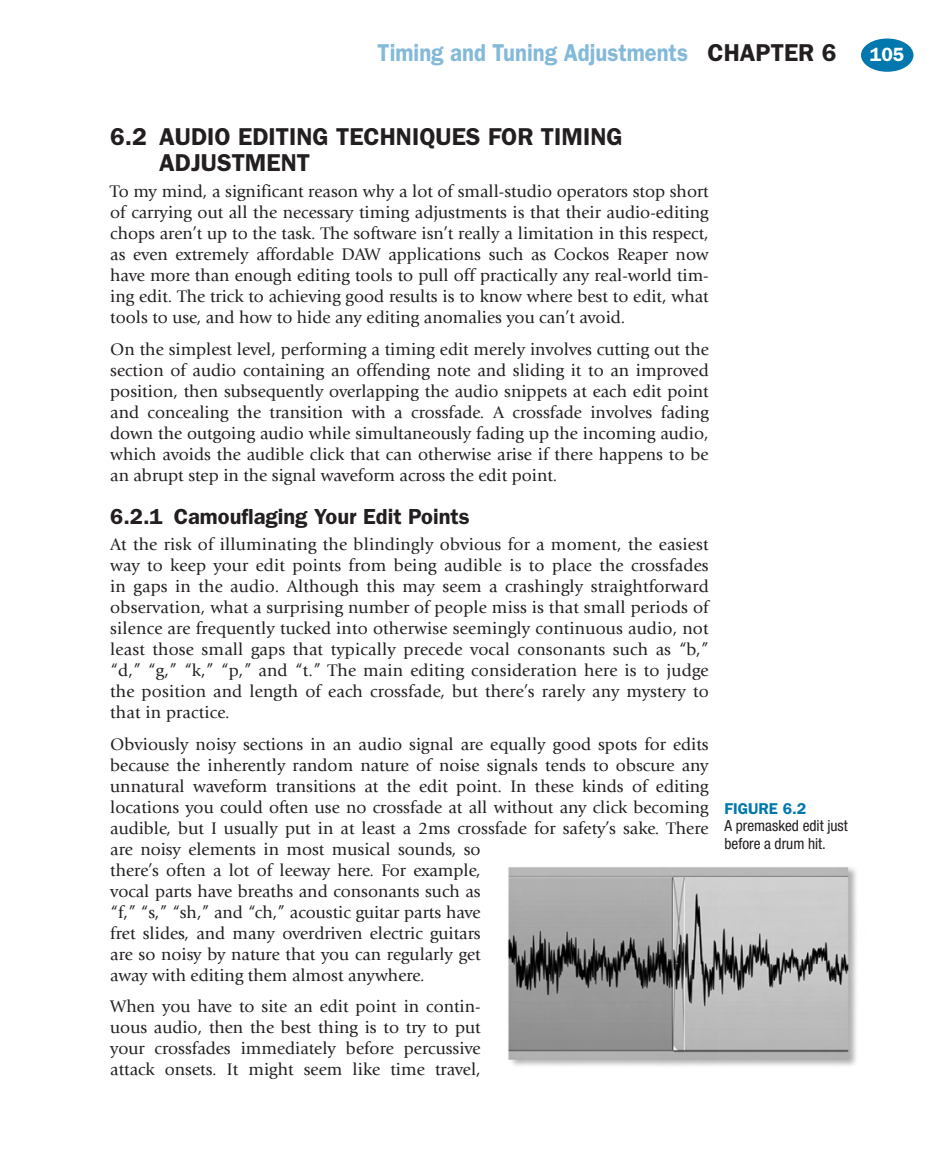
<style>
.page{position:relative;width:945px;height:1166px;background:#fff}
.page>*{position:absolute;margin:0;border:0;box-sizing:border-box;transform-origin:0 0}
.t1{font:600 24.5px/26.2px "ITC Franklin Gothic Std";color:#231f20}
.t2{font:600 24.5px "ITC Franklin Gothic Std";color:#83b9d9;scale:.9 1}
.t3{font:600 21.88px "ITC Franklin Gothic Std";color:#231f20}
.t4{font:600 19.25px "ITC Franklin Gothic Std";color:#fff}
.TEXT_IND{font:17.5px/21px "Giovanni Std";color:#231f20;text-align:justify}
.TEXT{font:17.5px/21px "Giovanni Std";color:#231f20;text-align:justify}
.FN{font:600 15.75px "ITC Franklin Gothic Std";color:#0078ae}
.FC{font:condensed 15.4px/17.5px "Helvetica Neue LT Std";color:#231f20}
.s1{color:#231f20}
</style>
<div class="page">
<div style="left:861px;top:39px;width:53px;height:33px;background:#0078ae;border-radius:50%"></div>
<img style="left:508px;top:867px;width:349px;height:199px">
<h1 class="t2" style="left:377px;top:38px;width:385px">Timing and Tuning Adjustments <span class="s1">chapter</span></h1>
<h1 class="t1" style="left:822px;top:40px;width:16px">6</h1>
<p class="t4" style="left:870px;top:43px;width:36px">105</p>
<h1 class="t1" style="left:159px;top:123px;width:465px;text-indent:-49px">6.2 AUDIO EDITING TECHNIQUES FOR TIMING<br>ADJUSTMENT</h1>
<p class="TEXT" style="left:110px;top:181px;width:600px">To my mind, a significant reason why a lot of small-studio operators stop short of carrying out all the necessary timing adjustments is that their audio-editing chops aren’t up to the task. The software isn’t really a limitation in this respect, as even extremely affordable DAW applications such as Cockos Reaper now have more than enough editing tools to pull off practically any real-world tim&shy;ing edit. The trick to achieving good results is to know where best to edit, what tools to use, and how to hide any editing anomalies you can’t avoid.</p>
<p class="TEXT_IND" style="left:110px;top:339px;width:600px">On the simplest level, performing a timing edit merely involves cutting out the section of audio containing an offending note and sliding it to an improved position, then subsequently overlapping the audio snippets at each edit point and concealing the transition with a crossfade. A crossfade involves fading down the outgoing audio while simultaneously fading up the incoming audio, which avoids the audible click that can otherwise arise if there happens to be an abrupt step in the signal waveform across the edit point.</p>
<h2 class="t3" style="left:110px;top:503px;width:361px">6.2.1 Camouflaging Your Edit Points</h2>
<p class="TEXT" style="left:110px;top:534px;width:600px">At the risk of illuminating the blindingly obvious for a moment, the easiest way to keep your edit points from being audible is to place the crossfades in gaps in the audio. Although this may seem a crashingly straightforward observation, what a surprising number of people miss is that small periods of silence are frequently tucked into otherwise seemingly continuous audio, not least those small gaps that typically precede vocal consonants such as “b,” “d,” “g,” “k,” “p,” and “t.” The main editing consideration here is to judge the position and length of each crossfade, but there’s rarely any mystery to that in practice.</p>
<p class="TEXT_IND" style="left:110px;top:733px;width:600px;text-align:left">Obviously noisy sections in an audio signal are equally good spots for edits because the inherently random nature of noise signals tends to obscure any unnatural waveform transitions at the edit point. In these kinds of editing locations you could often use no crossfade at all without any click becoming audible, but I usually put in at least a 2ms crossfade for safety’s sake. There are noisy elements in most musical sounds, so<br>there’s often a lot of leeway here. For example,<br>vocal parts have breaths and consonants such as<br>“f,” “s,” “sh,” and “ch,” acoustic guitar parts have<br>fret slides, and many overdriven electric guitars<br>are so noisy by nature that you can regularly get<br>away with editing them almost anywhere.</p>
<p class="TEXT_IND" style="left:110px;top:996px;width:372px">When you have to site an edit point in contin&shy;uous audio, then the best thing is to try to put your crossfades immediately before percussive attack onsets. It might seem like time travel,</p>
<p class="FN" style="left:724px;top:798px;width:83px">FIGURE 6.2</p>
<p class="FC" style="left:724px;top:816px;width:125px">A premasked edit just before a drum hit.</p>
</div>
